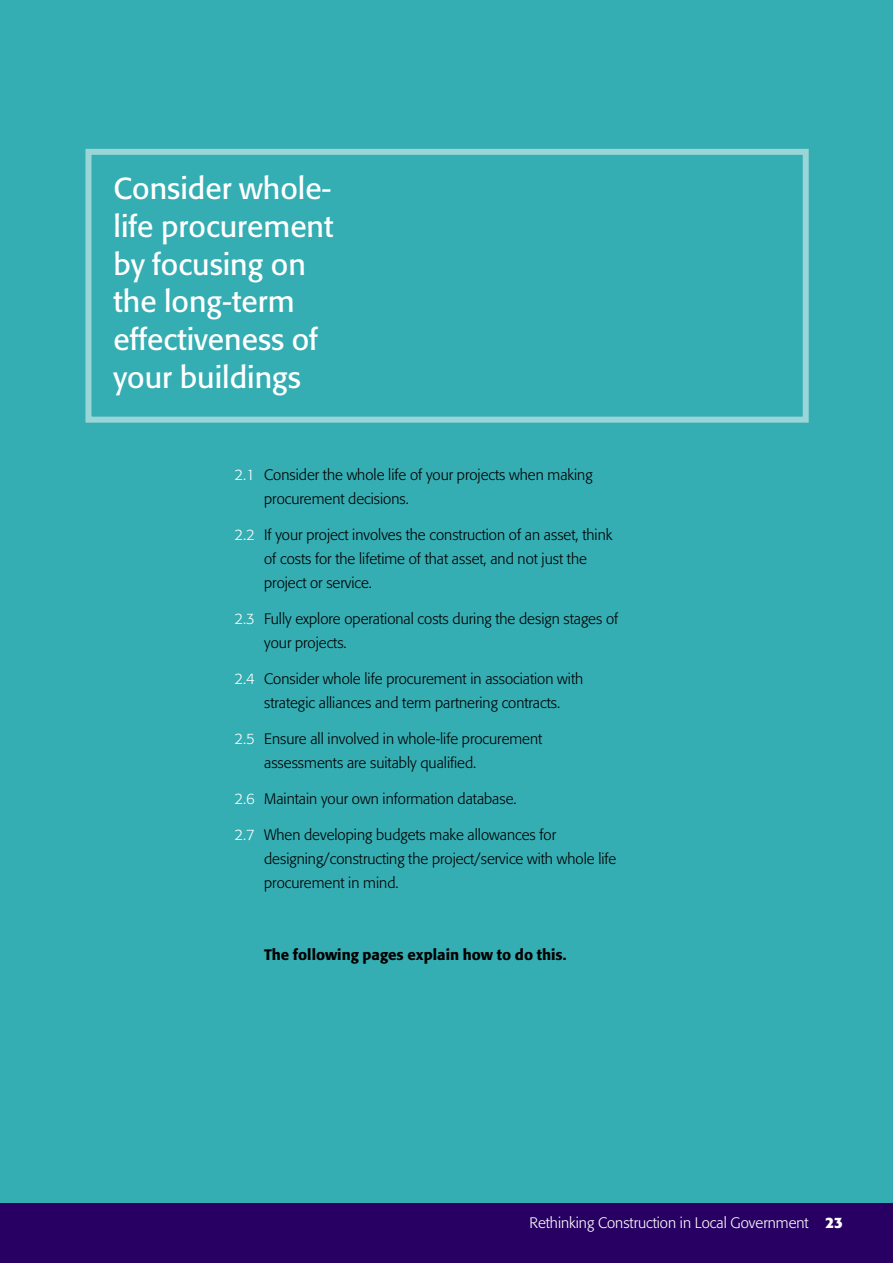
<style>
.page{position:relative;width:893px;height:1263px;background:#fff}
.page>*{position:absolute;margin:0;border:0;box-sizing:border-box;transform-origin:0 0}
.t1{font:30px/37.7px "Formata";color:#fff}
.t2{font:300 15px/24px "Formata";color:#000}
.t3{font:300 15px "Formata";color:#fff}
.t4{font:500 15px "Formata";color:#000}
.s1{color:#fff}
.s2{font-weight:700}
</style>
<div class="page">
<div style="left:0;top:0;width:892px;height:1263px;background:#34adb3"></div>
<div style="left:85px;top:149px;width:723px;height:274px;border:6px solid #9ad6d8"></div>
<div style="left:0;top:1203px;width:892px;height:60px;background:#280063"></div>
<h1 class="t1" style="left:113px;top:172px;width:221px">Consider whole&shy;life procurement by focusing on the long-term effectiveness of your buildings</h1>
<p class="t2" style="left:264px;top:463px;width:330px;text-indent:-30px"><span class="s1">2.1</span> Consider the whole life of your projects when making procurement decisions.</p>
<p class="t2" style="left:264px;top:523px;width:350px;text-indent:-30px"><span class="s1">2.2</span> If your project involves the construction of an asset, think of costs for the lifetime of that asset, and not just the project or service.</p>
<p class="t2" style="left:264px;top:607px;width:355px;text-indent:-30px"><span class="s1">2.3</span> Fully explore operational costs during the design stages of your projects.</p>
<p class="t2" style="left:234px;top:667px;width:350px;text-align:center"><span class="s1">2.4</span> Consider whole life procurement in association with strategic alliances and term partnering contracts.</p>
<p class="t2" style="left:264px;top:727px;width:280px;text-indent:-30px"><span class="s1">2.5</span> Ensure all involved in whole-life procurement assessments are suitably qualified.</p>
<p class="t2" style="left:234px;top:787px;width:284px"><span class="s1">2.6</span> Maintain your own information database.</p>
<p class="t2" style="left:264px;top:823px;width:354px;text-indent:-30px"><span class="s1">2.7</span> When developing budgets make allowances for designing/constructing the project/service with whole life procurement in mind.</p>
<p class="t4" style="left:264px;top:948px;width:304px">The following pages explain how to do this.</p>
<p class="t3" style="left:529px;top:1216px;width:315px">Rethinking Construction in Local Government <span class="s2">23</span></p>
</div>
